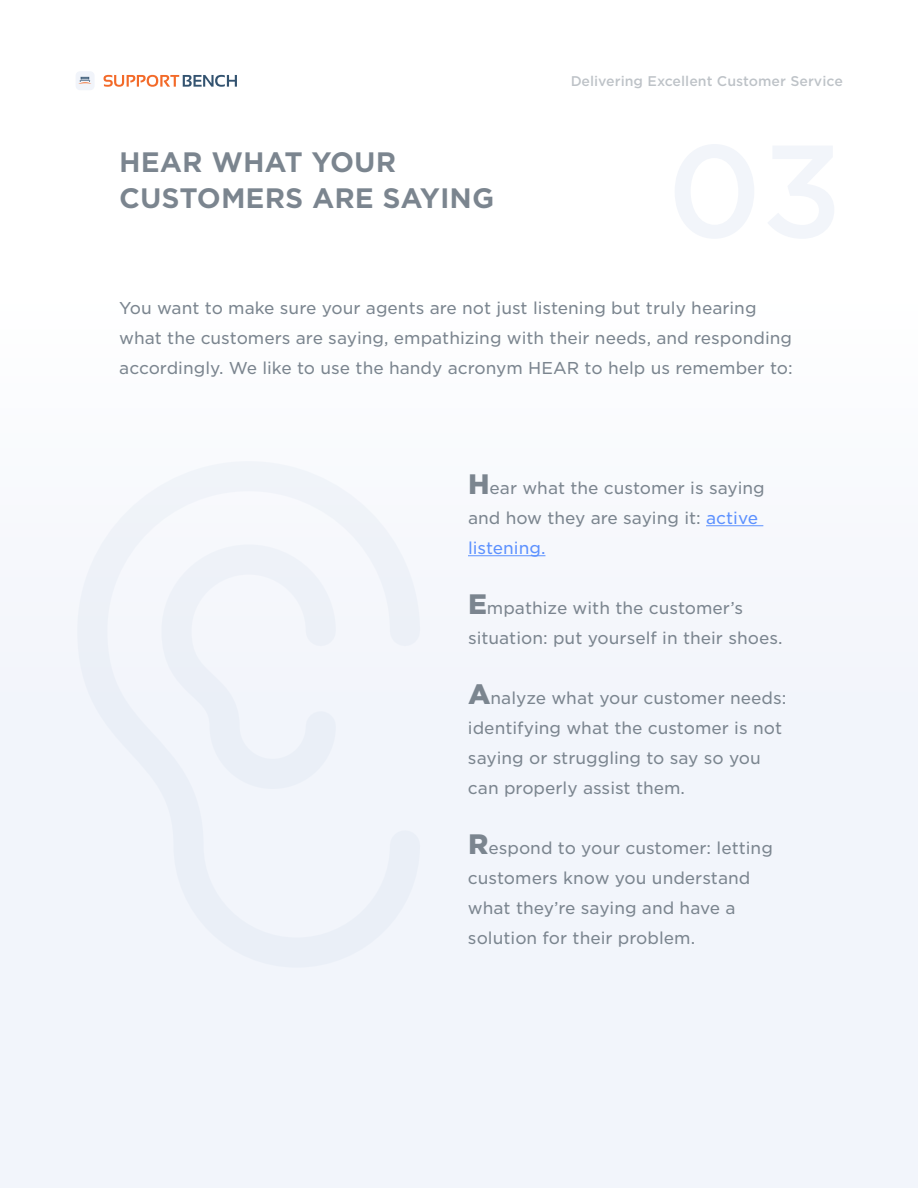
<style>
.page{position:relative;width:918px;height:1188px;background:#fff}
.page>*{position:absolute;margin:0;border:0;box-sizing:border-box;transform-origin:0 0}
.t1{font:700 27px/36px "Gotham S Sm";color:#7b858f}
.t2{font:16.5px/30px "Gotham S Sm";color:#7b858f}
.t3{font:500 13.5px "Gotham S Sm";color:#7b858f}
.s1{font-weight:900;font-size:27px}
.s2{color:#5c91ff}
</style>
<div class="page">
<svg style="left:104px;top:75px;width:133px;height:12px"></svg>
<div style="left:76px;top:71px;width:19px;height:19px;background:#f1f4fa;border-radius:4px"></div>
<svg style="left:78px;top:77px;width:13px;height:7px"></svg>
<div style="left:0;top:300px;width:918px;height:888px;background:#f2f5fb"></div>
<hr style="left:706px;top:525px;width:57px;height:1px;background:#5c91ff">
<hr style="left:468px;top:555px;width:77px;height:1px;background:#5c91ff">
<h1 class="t1" style="left:119px;top:143px;width:377px">HEAR WHAT YOUR<br>CUSTOMERS ARE SAYING</h1>
<p class="t3" style="left:570px;top:72px;width:274px">Delivering Excellent Customer Service</p>
<p class="t2" style="left:119px;top:292px;width:675px">You want to make sure your agents are not just listening but truly hearing what the customers are saying, empathizing with their needs, and responding accordingly. We like to use the handy acronym HEAR to help us remember to:</p>
<p class="t2" style="left:468px;top:473px;width:298px"><span class="s1">H</span>ear what the customer is saying and how they are saying it: <span class="s2">active listening.</span></p>
<p class="t2" style="left:468px;top:593px;width:316px"><span class="s1">E</span>mpathize with the customer’s situation: put yourself in their shoes.</p>
<p class="t2" style="left:468px;top:683px;width:320px"><span class="s1">A</span>nalyze what your customer needs: identifying what the customer is not saying or struggling to say so you can properly assist them.</p>
<p class="t2" style="left:468px;top:833px;width:306px"><span class="s1">R</span>espond to your customer: letting customers know you understand what they’re saying and have a solution for their problem.</p>
</div>
